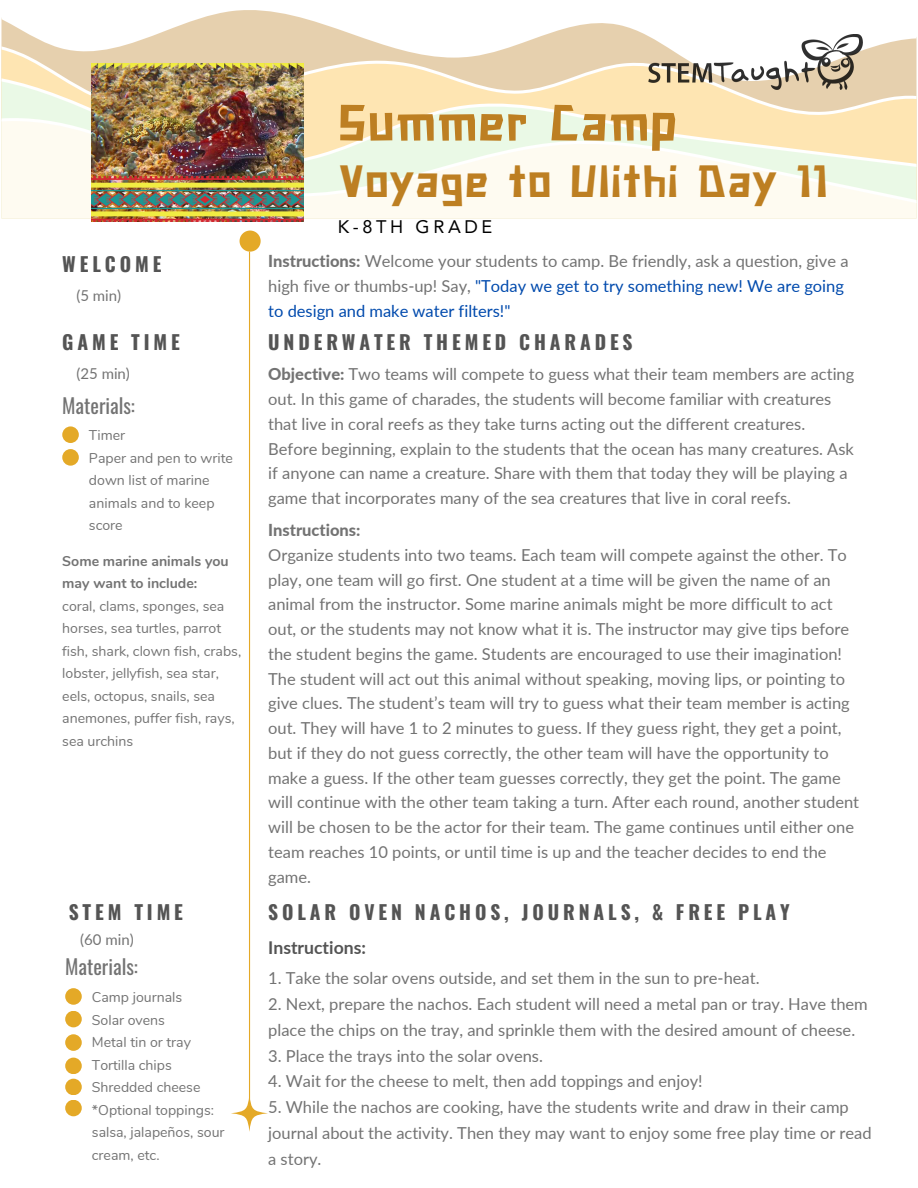
<style>
.page{position:relative;width:918px;height:1188px;background:#fff}
.page>*{position:absolute;margin:0;border:0;box-sizing:border-box;transform-origin:0 0}
.t1{font:51px "Cave Age";color:#bd7f22}
.t2{font:45px "Cave Age";color:#bd7f22}
.t3{font:20.25px "Oswald";color:#737373}
.t4{font:700 19.5px "Oswald";letter-spacing:.2em;color:#545454}
.t5{font:18.15px "Avenir LT Pro";letter-spacing:.2em;color:#000}
.t6{font:700 17.7px "Lato";color:#545454}
.t7{font:16.5px/24.8px "Lato";color:#737373}
.t8{font:800 16.5px "Lato";color:#737373}
.t9{font:15px "Lato";color:#737373}
.t10{font:14.1px/22.5px "Nunito";color:#737373}
.t11{font:700 14.1px/22.5px "Nunito";color:#737373}
.s1{font-weight:800}
.s2{color:#004aad}
</style>
<div class="page">
<svg style="left:1px;top:10px;width:916px;height:36px"></svg>
<svg style="left:1px;top:46px;width:916px;height:32px;background:#ecd8b7"></svg>
<svg style="left:1px;top:78px;width:916px;height:39px;background:#f7e5bc"></svg>
<div style="left:1px;top:203px;width:916px;height:15px;background:#fefbf1"></div>
<svg style="left:1px;top:117px;width:916px;height:86px"></svg>
<img style="left:648px;top:35px;width:215px;height:55px">
<svg style="left:231px;top:1095px;width:37px;height:37px"></svg>
<div style="left:240px;top:231px;width:21px;height:21px;background:#e4a927;border-radius:50%"></div>
<hr style="left:249px;top:252px;width:1px;height:856px;background:#e4a927">
<img style="left:92px;top:63px;width:211px;height:159px">
<div style="left:65px;top:988px;width:17px;height:17px;background:#e4a927;border-radius:50%"></div>
<div style="left:65px;top:1011px;width:17px;height:16px;background:#e4a927;border-radius:50%"></div>
<div style="left:65px;top:1034px;width:17px;height:17px;background:#e4a927;border-radius:50%"></div>
<div style="left:65px;top:1058px;width:17px;height:16px;background:#e4a927;border-radius:50%"></div>
<div style="left:65px;top:1079px;width:17px;height:16px;background:#e4a927;border-radius:50%"></div>
<div style="left:62px;top:426px;width:17px;height:17px;background:#e4a927;border-radius:50%"></div>
<div style="left:62px;top:449px;width:17px;height:17px;background:#e4a927;border-radius:50%"></div>
<div style="left:65px;top:1100px;width:17px;height:16px;background:#e4a927;border-radius:50%"></div>
<p class="t4" style="left:62px;top:249px;width:101px">WELCOME</p>
<p class="t9" style="left:76px;top:287px;width:46px">(5 min)</p>
<p class="t4" style="left:62px;top:327px;width:119px">GAME TIME</p>
<p class="t9" style="left:76px;top:364px;width:55px">(25 min)</p>
<p class="t3" style="left:62px;top:390px;width:74px">Materials:</p>
<p class="t10" style="left:89px;top:425px;width:38px">Timer</p>
<p class="t10" style="left:89px;top:447px;width:146px">Paper and pen to write down list of marine animals and to keep score</p>
<p class="t11" style="left:62px;top:550px;width:168px">Some marine animals you may want to include:</p>
<p class="t10" style="left:62px;top:595px;width:180px">coral, clams, sponges, sea horses, sea turtles, parrot fish, shark, clown fish, crabs, lobster, jellyfish, sea star, eels, octopus, snails, sea anemones, puffer fish, rays, sea urchins</p>
<p class="t4" style="left:69px;top:896px;width:116px">STEM TIME</p>
<p class="t3" style="left:65px;top:951px;width:74px">Materials:</p>
<p class="t9" style="left:80px;top:930px;width:55px">(60 min)</p>
<p class="t10" style="left:92px;top:986px;width:92px">Camp journals</p>
<p class="t10" style="left:92px;top:1009px;width:75px">Solar ovens</p>
<p class="t10" style="left:92px;top:1031px;width:101px">Metal tin or tray</p>
<p class="t10" style="left:92px;top:1054px;width:81px">Tortilla chips</p>
<p class="t10" style="left:92px;top:1076px;width:110px">Shredded cheese</p>
<p class="t10" style="left:92px;top:1099px;width:124px">*Optional toppings:</p>
<p class="t10" style="left:92px;top:1121px;width:134px">salsa, jalapeños, sour cream, etc.</p>
<p class="t1" style="left:338px;top:90px;width:342px">Summer Camp</p>
<p class="t2" style="left:338px;top:152px;width:492px">Voyage to Ulithi Day 11</p>
<p class="t5" style="left:338px;top:219px;width:156px">K-8TH GRADE</p>
<p class="t7" style="left:268px;top:249px;width:582px"><span class="s1">Instructions:</span> Welcome your students to camp. Be friendly, ask a question, give a high five or thumbs-up! Say, <span class="s2">"Today we get to try something new! We are going to design and make water filters!"</span></p>
<p class="t4" style="left:268px;top:327px;width:366px">UNDERWATER THEMED CHARADES</p>
<p class="t7" style="left:268px;top:362px;width:588px"><span class="s1">Objective:</span> Two teams will compete to guess what their team members are acting out. In this game of charades, the students will become familiar with creatures that live in coral reefs as they take turns acting out the different creatures.<br>Before beginning, explain to the students that the ocean has many creatures. Ask if anyone can name a creature. Share with them that today they will be playing a game that incorporates many of the sea creatures that live in coral reefs.</p>
<p class="t8" style="left:268px;top:520px;width:94px">Instructions:</p>
<p class="t7" style="left:268px;top:542px;width:593px">Organize students into two teams. Each team will compete against the other. To play, one team will go first. One student at a time will be given the name of an animal from the instructor. Some marine animals might be more difficult to act out, or the students may not know what it is. The instructor may give tips before the student begins the game. Students are encouraged to use their imagination!<br>The student will act out this animal without speaking, moving lips, or pointing to give clues. The student’s team will try to guess what their team member is acting out. They will have 1 to 2 minutes to guess. If they guess right, they get a point, but if they do not guess correctly, the other team will have the opportunity to make a guess. If the other team guesses correctly, they get the point. The game will continue with the other team taking a turn. After each round, another student will be chosen to be the actor for their team. The game continues until either one team reaches 10 points, or until time is up and the teacher decides to end the game.</p>
<p class="t4" style="left:268px;top:896px;width:523px">SOLAR OVEN NACHOS, JOURNALS, &amp; FREE PLAY</p>
<p class="t6" style="left:268px;top:936px;width:99px">Instructions:</p>
<p class="t7" style="left:268px;top:965px;width:493px">1. Take the solar ovens outside, and set them in the sun to pre-heat.</p>
<p class="t7" style="left:268px;top:991px;width:601px;line-height:25.8px">2. Next, prepare the nachos. Each student will need a metal pan or tray. Have them place the chips on the tray, and sprinkle them with the desired amount of cheese.</p>
<p class="t7" style="left:268px;top:1043px;width:276px">3. Place the trays into the solar ovens.</p>
<p class="t7" style="left:268px;top:1069px;width:436px">4. Wait for the cheese to melt, then add toppings and enjoy!</p>
<p class="t7" style="left:268px;top:1094px;width:605px;line-height:25.8px">5. While the nachos are cooking, have the students write and draw in their camp journal about the activity. Then they may want to enjoy some free play time or read a story.</p>
</div>
